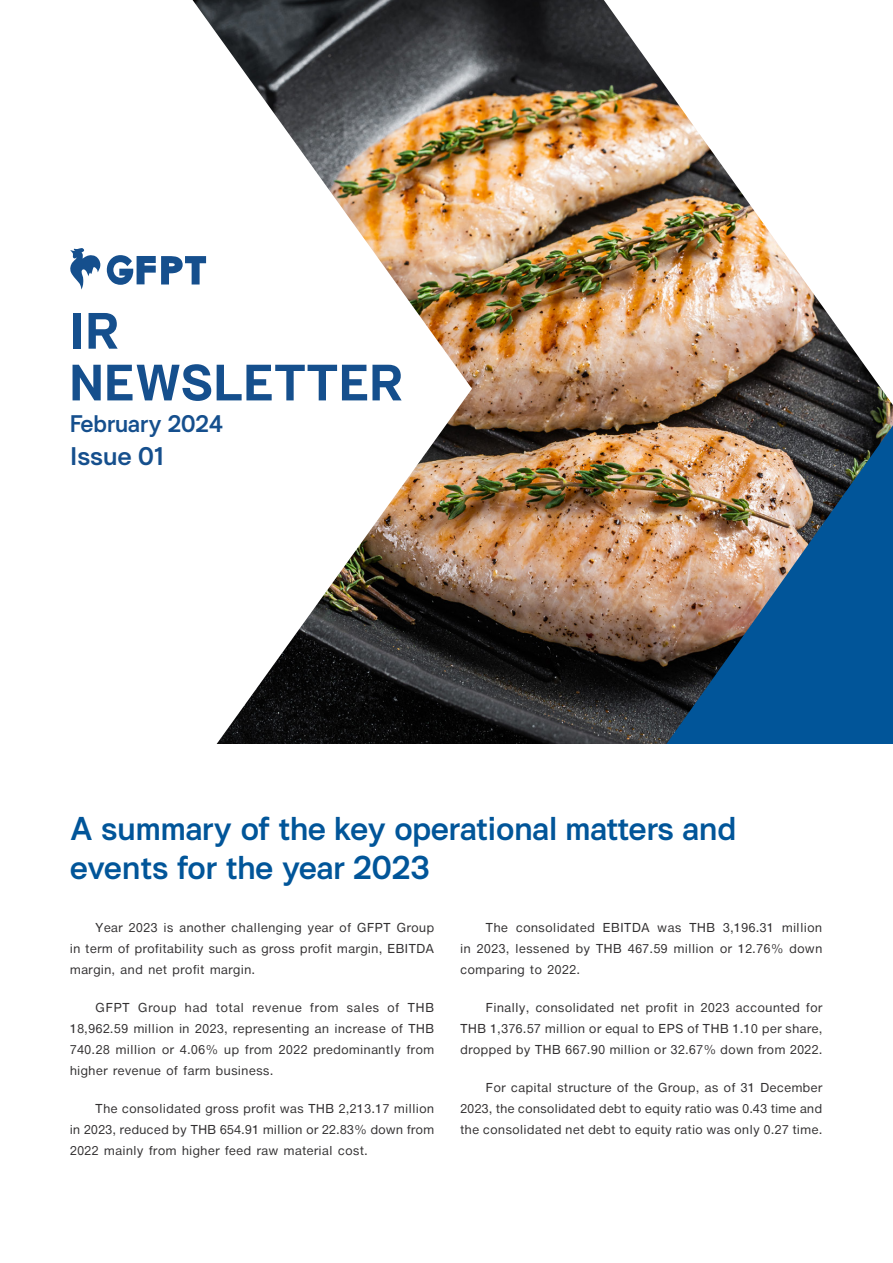
<style>
.page{position:relative;width:893px;height:1263px;background:#fff}
.page>*{position:absolute;margin:0;border:0;box-sizing:border-box;transform-origin:0 0}
.t1{font:700 51px "Ekachon";letter-spacing:.02em;color:#154f8d}
.t2{font:500 33px/39px "Ekachon";letter-spacing:-.005em;color:#015599}
.t3{font:500 25.5px "Ekachon";color:#154f8d}
.t4{font:500 24px "Ekachon";color:#154f8d}
.Paragraph_ย_อหน_า{font:19.5px/21px "DB Chuan Pim X";letter-spacing:.005em;color:#312f30;text-align:justify}
</style>
<div class="page">
<img style="left:472px;top:0;width:421px;height:744px">
<svg style="left:100px;top:0;width:372px;height:744px"></svg>
<img style="left:616px;top:425px;width:277px;height:319px">
<svg style="left:107px;top:255px;width:99px;height:30px"></svg>
<svg style="left:70px;top:248px;width:30px;height:42px"></svg>
<img style="left:599px;top:0;width:294px;height:420px">
<p class="t1" style="left:70px;top:292px;width:51px">IR</p>
<p class="t1" style="left:70px;top:343px;width:335px">NEWSLETTER</p>
<h2 class="t4" style="left:70px;top:405px;width:154px">February 2024</h2>
<p class="t3" style="left:70px;top:437px;width:95px">Issue 01</p>
<p class="t2" style="left:70px;top:808px;width:668px">A summary of the key operational matters and events for the year 2023</p>
<p class="Paragraph_ย_อหน_า" style="left:70px;top:917px;width:366px;text-indent:26px">Year 2023 is another challenging year of GFPT Group in term of profitability such as gross profit margin, EBITDA margin, and net profit margin.</p>
<p class="Paragraph_ย_อหน_า" style="left:70px;top:997px;width:366px;text-indent:26px">GFPT Group had total revenue from sales of THB 18,962.59 million in 2023, representing an increase of THB 740.28 million or 4.06% up from 2022 predominantly from higher revenue of farm business.</p>
<p class="Paragraph_ย_อหน_า" style="left:70px;top:1098px;width:366px;text-indent:26px">The consolidated gross profit was THB 2,213.17 million in 2023, reduced by THB 654.91 million or 22.83% down from 2022 mainly from higher feed raw material cost.</p>
<p class="Paragraph_ย_อหน_า" style="left:460px;top:917px;width:364px;text-indent:26px">The consolidated EBITDA was THB 3,196.31 million in 2023, lessened by THB 467.59 million or 12.76% down comparing to 2022.</p>
<p class="Paragraph_ย_อหน_า" style="left:460px;top:997px;width:364px;text-indent:26px">Finally, consolidated net profit in 2023 accounted for THB 1,376.57 million or equal to EPS of THB 1.10 per share, dropped by THB 667.90 million or 32.67% down from 2022.</p>
<p class="Paragraph_ย_อหน_า" style="left:460px;top:1077px;width:364px;text-indent:26px">For capital structure of the Group, as of 31 December 2023, the consolidated debt to equity ratio was 0.43 time and the consolidated net debt to equity ratio was only 0.27 time.</p>
</div>
